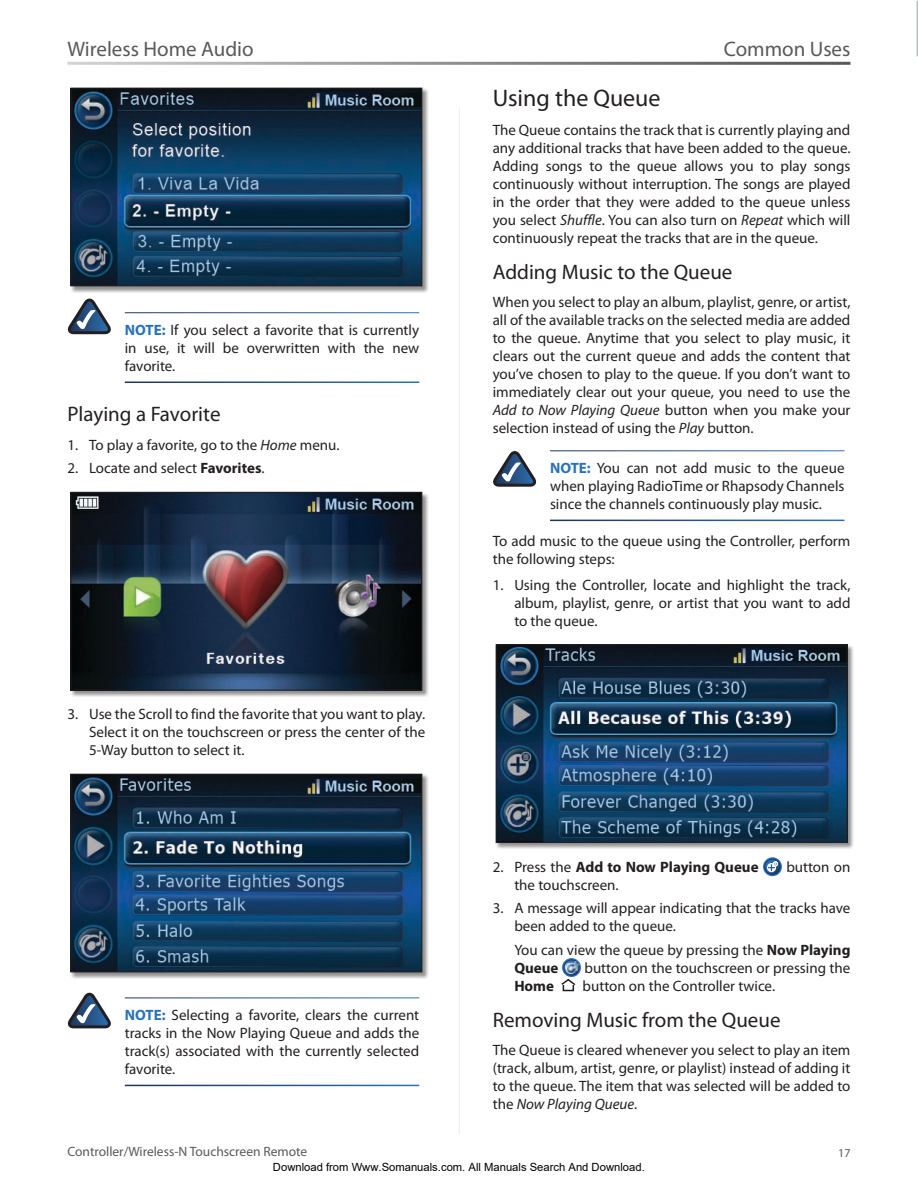
<style>
.page{position:relative;width:918px;height:1188px;background:#fff}
.page>*{position:absolute;margin:0;border:0;box-sizing:border-box;transform-origin:0 0}
.t1{font:24px "Myriad Pro";color:#231f20}
.t2{font:21px "Myriad Pro";color:#231f20}
.t3{font:21px "Myriad Pro";color:#58595b}
.t4{font:15px/18px "Myriad Pro";color:#231f20;text-align:justify}
.t5{font:700 15px "Myriad Pro";color:#231f20}
.t6{font:13.5px "Myriad Pro";color:#58595b}
.t7{font:12px "Myriad Pro";color:#58595b}
.t8{font:11.25px "Arial";color:#000}
.s1{font-weight:700;color:#2972b9}
.s2{font-style:italic}
.s3{font-weight:700}
.s4{font-weight:400}
</style>
<div class="page">
<hr style="left:916px;top:1px;width:2px;height:55px;background:#bcbec0">
<hr style="left:459px;top:108px;width:1px;height:1026px;background:#bcbec0">
<hr style="left:68px;top:62px;width:782px;height:3px;background:#58595b">
<div style="left:70px;top:88px;width:359px;height:205px;background:#231f20;opacity:.5"></div>
<img style="left:72px;top:90px;width:348px;height:194px">
<div style="left:70px;top:88px;width:352px;height:198px;border:1px solid #231f20"></div>
<svg style="left:68px;top:299px;width:43px;height:35px"></svg>
<div style="left:70px;top:492px;width:359px;height:205px;background:#231f20;opacity:.5"></div>
<img style="left:72px;top:494px;width:348px;height:194px">
<div style="left:70px;top:492px;width:352px;height:198px;border:1px solid #231f20"></div>
<div style="left:70px;top:774px;width:359px;height:205px;background:#231f20;opacity:.5"></div>
<img style="left:72px;top:776px;width:348px;height:194px">
<div style="left:70px;top:774px;width:352px;height:198px;border:1px solid #231f20"></div>
<svg style="left:68px;top:993px;width:43px;height:35px"></svg>
<svg style="left:493px;top:451px;width:43px;height:36px"></svg>
<div style="left:496px;top:644px;width:358px;height:205px;background:#231f20;opacity:.5"></div>
<img style="left:498px;top:646px;width:348px;height:195px">
<div style="left:496px;top:644px;width:352px;height:199px;border:1px solid #231f20"></div>
<svg style="left:763px;top:857px;width:19px;height:19px"></svg>
<svg style="left:764px;top:859px;width:17px;height:16px"></svg>
<svg style="left:765px;top:859px;width:15px;height:15px"></svg>
<svg style="left:767px;top:861px;width:11px;height:11px"></svg>
<svg style="left:562px;top:958px;width:19px;height:19px"></svg>
<svg style="left:563px;top:959px;width:17px;height:17px"></svg>
<svg style="left:564px;top:960px;width:15px;height:15px"></svg>
<img style="left:565px;top:961px;width:14px;height:13px">
<svg style="left:561px;top:978px;width:15px;height:9px"></svg>
<div style="left:563px;top:984px;width:11px;height:7px;border:2px solid #231f20"></div>
<h2 class="t3" style="left:68px;top:36px;width:188px">Wireless Home Audio</h2>
<p class="t4" style="left:125px;top:320px;width:296px"><span class="s1">NOTE:</span> If you select a favorite that is currently in use, it will be overwritten with the new favorite.</p>
<h2 class="t2" style="left:68px;top:401px;width:155px">Playing a Favorite</h2>
<p class="t4" style="left:68px;top:436px;width:274px">1. To play a favorite, go to the <span class="s2">Home</span> menu.</p>
<p class="t4" style="left:67px;top:459px;width:199px">2. Locate and select <span class="s3">Favorites</span>.</p>
<p class="t4" style="left:89px;top:705px;width:338px;text-indent:-22px">3. Use the Scroll to find the favorite that you want to play.<br>Select it on the touchscreen or press the center of the 5-Way button to select it.</p>
<p class="t4" style="left:125px;top:1006px;width:296px"><span class="s1">NOTE:</span> Selecting a favorite, clears the current tracks in the Now Playing Queue and adds the track(s) associated with the currently selected favorite.</p>
<h2 class="t3" style="left:724px;top:36px;width:128px">Common Uses</h2>
<h1 class="t1" style="left:493px;top:83px;width:169px">Using the Queue</h1>
<p class="t4" style="left:493px;top:120px;width:359px">The Queue contains the track that is currently playing and any additional tracks that have been added to the queue.<br>Adding songs to the queue allows you to play songs continuously without interruption. The songs are played in the order that they were added to the queue unless you select <span class="s2">Shuffle</span>. You can also turn on <span class="s2">Repeat</span> which will continuously repeat the tracks that are in the queue.</p>
<h2 class="t2" style="left:493px;top:259px;width:241px">Adding Music to the Queue</h2>
<p class="t4" style="left:493px;top:293px;width:359px">When you select to play an album, playlist, genre, or artist, all of the available tracks on the selected media are added to the queue. Anytime that you select to play music, it clears out the current queue and adds the content that you’ve chosen to play to the queue. If you don’t want to immediately clear out your queue, you need to use the <span class="s2">Add to Now Playing Queue</span> button when you make your selection instead of using the <span class="s2">Play</span> button.</p>
<p class="t4" style="left:550px;top:459px;width:296px"><span class="s1">NOTE:</span> You can not add music to the queue when playing RadioTime or Rhapsody Channels since the channels continuously play music.</p>
<p class="t4" style="left:493px;top:531px;width:359px">To add music to the queue using the Controller, perform the following steps:</p>
<p class="t4" style="left:514px;top:576px;width:338px;text-indent:-22px">1. Using the Controller, locate and highlight the track, album, playlist, genre, or artist that you want to add to the queue.</p>
<p class="t5" style="left:493px;top:857px;width:267px"><span class="s4">2. Press the</span> Add to Now Playing Queue</p>
<p class="t4" style="left:786px;top:857px;width:66px">button on</p>
<p class="t4" style="left:514px;top:875px;width:106px">the touchscreen.</p>
<p class="t4" style="left:514px;top:899px;width:338px;text-indent:-22px">3. A message will appear indicating that the tracks have been added to the queue.</p>
<p class="t4" style="left:514px;top:940px;width:338px">You can view the queue by pressing the <span class="s3">Now Playing<br>Queue</span></p>
<p class="t4" style="left:585px;top:958px;width:267px">button on the touchscreen or pressing the</p>
<p class="t5" style="left:514px;top:976px;width:41px">Home</p>
<p class="t4" style="left:583px;top:976px;width:194px">button on the Controller twice.</p>
<h2 class="t2" style="left:493px;top:1007px;width:289px">Removing Music from the Queue</h2>
<p class="t4" style="left:493px;top:1041px;width:359px">The Queue is cleared whenever you select to play an item (track, album, artist, genre, or playlist) instead of adding it to the queue. The item that was selected will be added to the <span class="s2">Now Playing Queue</span>.</p>
<p class="t6" style="left:68px;top:1143px;width:241px">Controller/Wireless-N Touchscreen Remote</p>
<p class="t7" style="left:838px;top:1146px;width:14px">17</p>
<p class="t8" style="left:273px;top:1160px;width:373px">Download from Www.Somanuals.com. All Manuals Search And Download.</p>
</div>
